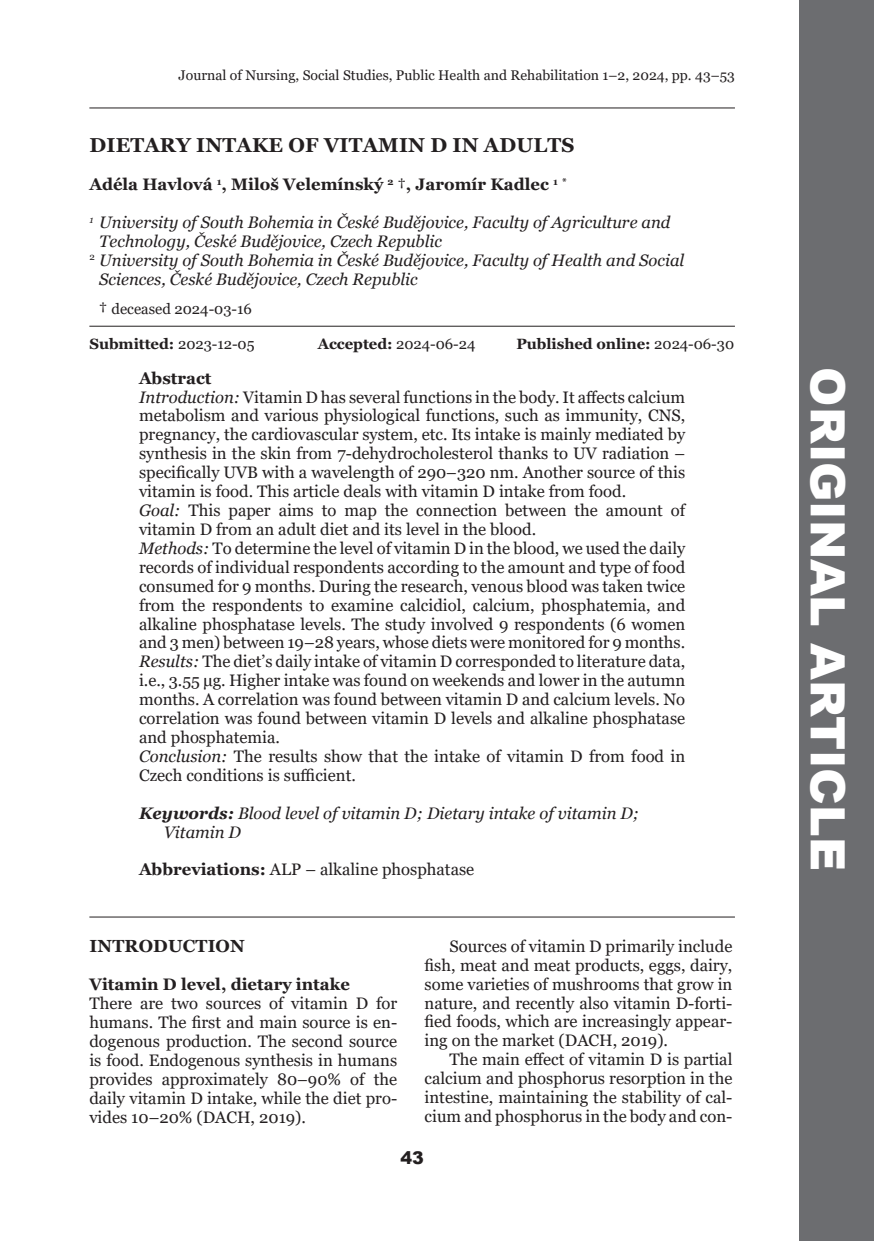
<style>
.page{position:relative;width:874px;height:1241px;background:#fff}
.page>*{position:absolute;margin:0;border:0;box-sizing:border-box;transform-origin:0 0}
.t1{font:900 47.25px "Arial";color:#fff}
.t2{font:700 20.12px "Georgia";letter-spacing:.01em;color:#231f20}
.t3{font:700 20.12px "Georgia";letter-spacing:.055em;color:#231f20}
.t4{font:700 17.5px "Georgia";letter-spacing:.01em;color:#231f20}
.t5{font:900 17.5px "Arial";color:#231f20}
.t6{font:16.62px/18.9px "Georgia";color:#231f20;text-align:justify}
.t7{font:italic 16.62px/18.9px "Georgia";color:#231f20}
.t8{font:700 16.62px "Georgia";color:#231f20}
.t9{font:700 14.88px "Georgia";letter-spacing:-.005em;color:#231f20}
.t10{font:14.88px "Georgia";color:#231f20}
.t11{font:14px "Georgia";color:#231f20}
.s1{font-weight:700;font-size:16.62px}
.s2{font-weight:400}
.s3{font-weight:700}
.s4{font-style:italic}
</style>
<div class="page">
<hr style="left:89px;top:916px;width:645px;height:1px;background:#231f20">
<hr style="left:89px;top:107px;width:645px;height:1px;background:#231f20">
<hr style="left:89px;top:326px;width:645px;height:1px;background:#231f20">
<div style="left:798px;top:0;width:75px;height:1240px;background:#6c6d70"></div>
<p class="t11" style="left:178px;top:67px;width:557px">Journal of Nursing, Social Studies, Public Health and Rehabilitation 1–2, 2024, pp. 43–53</p>
<p class="t3" style="left:89px;top:132px;width:121px">Dietary int</p>
<p class="t2" style="left:236px;top:132px;width:102px">ake o f vit</p>
<p class="t2" style="left:362px;top:132px;width:213px">amin D in adults</p>
<p class="t8" style="left:89px;top:174px;width:478px">Adéla Havlová <sup>1</sup>, Miloš Velemínský <sup>2</sup> †, Jaromír Kadlec <sup>1</sup> <sup>*</sup></p>
<p class="t7" style="left:89px;top:213px;width:582px"><sup>1</sup> University of South Bohemia in České Budějovice, Faculty of Agriculture and</p>
<p class="t7" style="left:99px;top:232px;width:344px">Technology, České Budějovice, Czech Republic</p>
<p class="t7" style="left:89px;top:251px;width:596px"><sup>2</sup> University of South Bohemia in České Budějovice, Faculty of Health and Social</p>
<p class="t7" style="left:99px;top:270px;width:320px">Sciences, České Budějovice, Czech Republic</p>
<p class="t10" style="left:99px;top:300px;width:154px"><span class="s1">†</span> deceased 2024-03-16</p>
<p class="t9" style="left:89px;top:334px;width:204px">Submitted: <span class="s2">2023-12-05</span> A</p>
<p class="t10" style="left:329px;top:335px;width:148px"><span class="s3">ccepted:</span> 2024-06-24</p>
<p class="t9" style="left:516px;top:334px;width:219px">Published online: <span class="s2">2024-06-30</span></p>
<p class="t6" style="left:139px;top:369px;width:547px;text-align:left"><span class="s3">Abstract<br></span><span class="s4">Introduction:</span> Vitamin D has several functions in the body. It affects calcium metabolism and various physiological functions, such as immunity, CNS, pregnancy, the cardiovascular system, etc. Its intake is mainly mediated by synthesis in the skin from 7-dehydrocholesterol thanks to UV radiation – specifically UVB with a wavelength of 290–320 nm. Another source of this vitamin is food. This article deals with vitamin D intake from food.<br><span class="s4">Goal:</span> This paper aims to map the connection between the amount of vitamin D from an adult diet and its level in the blood.<br><span class="s4">Methods:</span> To determine the level of vitamin D in the blood, we used the daily records of individual respondents according to the amount and type of food consumed for 9 months. During the research, venous blood was taken twice from the respondents to examine calcidiol, calcium, phosphatemia, and alkaline phosphatase levels. The study involved 9 respondents (6 women and 3 men) between 19–28 years, whose diets were monitored for 9 months.<br><span class="s4">Results:</span> The diet’s daily intake of vitamin D corresponded to literature data, i.e., 3.55 μg. Higher intake was found on weekends and lower in the autumn months. A correlation was found between vitamin D and calcium levels. No correlation was found between vitamin D levels and alkaline phosphatase and phosphatemia.<br><span class="s4">Conclusion:</span> The results show that the intake of vitamin D from food in Czech conditions is sufficient.</p>
<p class="t7" style="left:164px;top:803px;width:476px;text-indent:-25px"><span class="s3">Keywords:</span> Blood level of vitamin D; Dietary intake of vitamin D;<br>Vitamin D</p>
<p class="t6" style="left:139px;top:860px;width:336px"><span class="s3">Abbreviations:</span> ALP – alkaline phosphatase</p>
<p class="t4" style="left:89px;top:934px;width:157px">INTRODUCTION</p>
<p class="t8" style="left:89px;top:973px;width:262px">Vitamin D level, dietary intake</p>
<p class="t6" style="left:89px;top:994px;width:309px">There are two sources of vitamin D for humans. The first and main source is en&shy;dogenous production. The second source is food. Endogenous synthesis in humans provides approximately 80–90% of the daily vitamin D intake, while the diet pro&shy;vides 10–20% (DACH, 2019).</p>
<p class="t6" style="left:424px;top:936px;width:309px;text-indent:25px">Sources of vitamin D primarily include fish, meat and meat products, eggs, dairy, some varieties of mushrooms that grow in nature, and recently also vitamin D-forti&shy;fied foods, which are increasingly appear&shy;ing on the market (DACH, 2019).</p>
<p class="t6" style="left:424px;top:1050px;width:309px;text-indent:25px">The main effect of vitamin D is partial calcium and phosphorus resorption in the intestine, maintaining the stability of cal&shy;cium and phosphorus in the body and con-</p>
<p class="t5" style="left:400px;top:1144px;width:25px">43</p>
<h1 class="t1" style="left:861px;top:367px;width:505px;rotate:90deg">ORIGINAL ARTICLE</h1>
</div>
